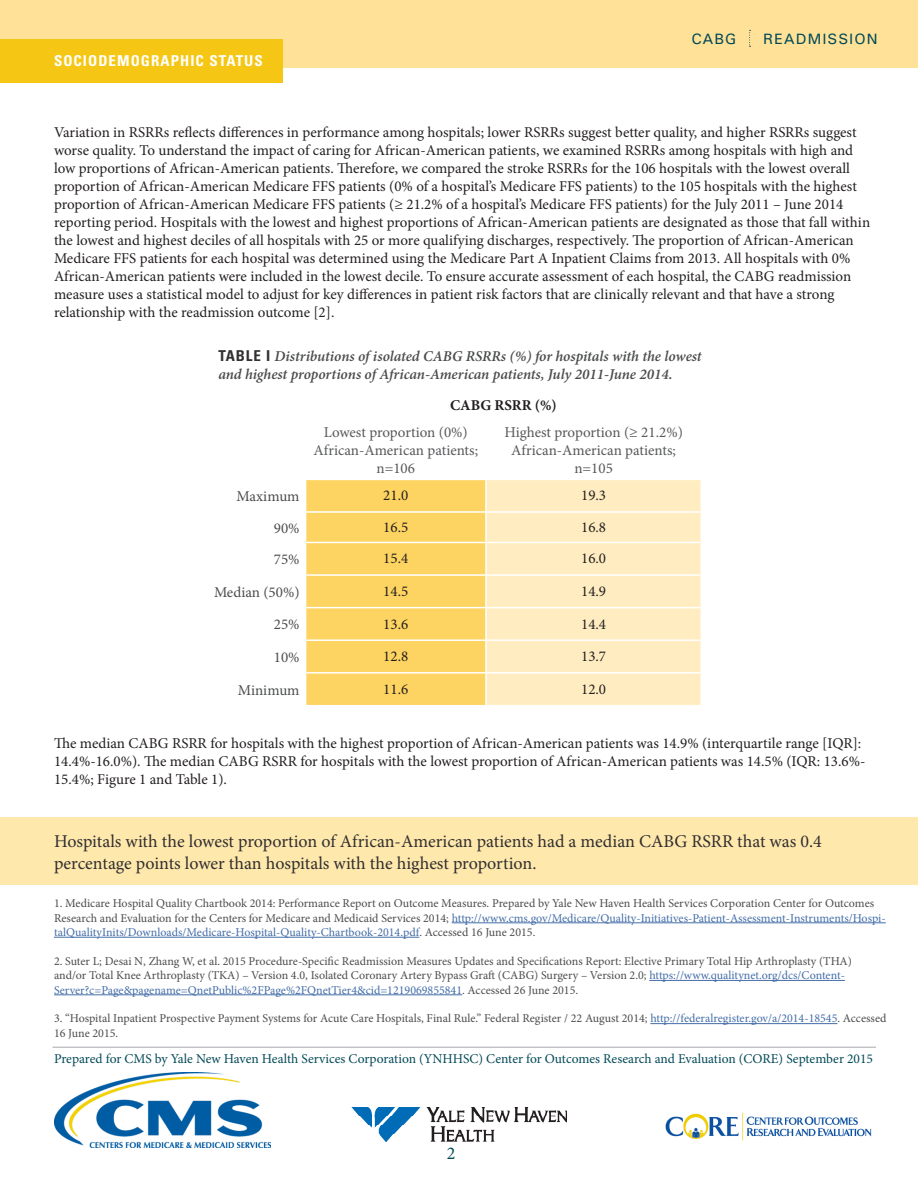
<style>
.page{position:relative;width:918px;height:1188px;background:#fff}
.page>*{position:absolute;margin:0;border:0;box-sizing:border-box;transform-origin:0 0}
.t1{font:18px/21.6px "Minion Pro";color:#312f30}
.t2{font:18px "Minion Pro";color:#034958}
.t3{font:15px/18px "Minion Pro";color:#231f20}
.t4{font:italic 600 15px/18px "Minion Pro";letter-spacing:-.005em;color:#4b4c4d}
.t5{font:15px "Minion Pro";color:#57585a}
.t6{font:15px "Minion Pro";color:#4b4c4d}
.t7{font:700 condensed 15px "Univers";letter-spacing:.07em;color:#fff}
.t8{font:15px "Univers";letter-spacing:.07em;color:#034958}
.t9{font:700 15px "Minion Pro";color:#231f20}
.t10{font:13.5px "Minion Pro";color:#034958}
.t11{font:12px/14.4px "Minion Pro";color:#4b4c4d}
.s1{font-family:"Univers";font-weight:700;font-style:normal;font-stretch:condensed;color:#312f30}
.s2{color:#436da8}
</style>
<div class="page">
<hr style="left:452px;top:923px;width:434px;height:1px;background:#436da8">
<hr style="left:54px;top:937px;width:365px;height:1px;background:#436da8">
<hr style="left:649px;top:980px;width:196px;height:1px;background:#436da8">
<hr style="left:54px;top:995px;width:408px;height:1px;background:#436da8">
<hr style="left:650px;top:1023px;width:187px;height:1px;background:#436da8">
<div style="left:0;top:0;width:918px;height:68px;background:#ffe297"></div>
<svg style="left:749px;top:30px;width:2px;height:17px"></svg>
<div style="left:0;top:818px;width:918px;height:67px;background:#ffe8ac"></div>
<hr style="left:52px;top:1047px;width:824px;height:1px;background:#a8a9ad">
<div style="left:0;top:39px;width:283px;height:43px;background:#f5c714"></div>
<div style="left:306px;top:479px;width:180px;height:33px;background:#fdd461"></div>
<div style="left:306px;top:512px;width:180px;height:30px;background:#fdd461"></div>
<div style="left:306px;top:542px;width:180px;height:33px;background:#fdd461"></div>
<div style="left:306px;top:575px;width:180px;height:33px;background:#fdd461"></div>
<div style="left:306px;top:608px;width:180px;height:32px;background:#fdd461"></div>
<div style="left:306px;top:640px;width:180px;height:33px;background:#fdd461"></div>
<div style="left:306px;top:673px;width:180px;height:33px;background:#fdd461"></div>
<div style="left:486px;top:479px;width:215px;height:33px;background:#ffedc1"></div>
<div style="left:486px;top:512px;width:215px;height:30px;background:#ffedc1"></div>
<div style="left:486px;top:542px;width:215px;height:33px;background:#ffedc1"></div>
<div style="left:486px;top:575px;width:215px;height:33px;background:#ffedc1"></div>
<div style="left:486px;top:608px;width:215px;height:32px;background:#ffedc1"></div>
<div style="left:486px;top:640px;width:215px;height:33px;background:#ffedc1"></div>
<div style="left:486px;top:673px;width:215px;height:33px;background:#ffedc1"></div>
<hr style="left:305px;top:479px;width:181px;height:1px;background:#fff">
<hr style="left:486px;top:479px;width:216px;height:1px;background:#fff">
<hr style="left:485px;top:480px;width:2px;height:31px;background:#fff">
<hr style="left:305px;top:511px;width:181px;height:2px;background:#fff">
<hr style="left:486px;top:511px;width:216px;height:2px;background:#fff">
<hr style="left:485px;top:513px;width:2px;height:29px;background:#fff">
<hr style="left:305px;top:542px;width:181px;height:1px;background:#fff">
<hr style="left:486px;top:542px;width:216px;height:1px;background:#fff">
<hr style="left:485px;top:543px;width:2px;height:31px;background:#fff">
<hr style="left:305px;top:574px;width:181px;height:2px;background:#fff">
<hr style="left:486px;top:574px;width:216px;height:2px;background:#fff">
<hr style="left:485px;top:576px;width:2px;height:31px;background:#fff">
<hr style="left:305px;top:607px;width:181px;height:1px;background:#fff">
<hr style="left:486px;top:607px;width:216px;height:1px;background:#fff">
<hr style="left:485px;top:608px;width:2px;height:31px;background:#fff">
<hr style="left:305px;top:639px;width:181px;height:2px;background:#fff">
<hr style="left:486px;top:639px;width:216px;height:2px;background:#fff">
<hr style="left:485px;top:641px;width:2px;height:31px;background:#fff">
<hr style="left:305px;top:672px;width:181px;height:2px;background:#fff">
<hr style="left:486px;top:672px;width:216px;height:2px;background:#fff">
<hr style="left:485px;top:674px;width:2px;height:31px;background:#fff">
<hr style="left:305px;top:705px;width:181px;height:1px;background:#fff">
<hr style="left:486px;top:705px;width:216px;height:1px;background:#fff">
<img style="left:54px;top:1073px;width:216px;height:75px">
<img style="left:665px;top:1112px;width:207px;height:29px">
<img style="left:351px;top:1107px;width:216px;height:35px">
<p class="t7" style="left:54px;top:51px;width:210px">SOCIODEMOGRAPHIC STATUS</p>
<p class="t8" style="left:692px;top:29px;width:46px">CABG</p>
<p class="t8" style="left:763px;top:29px;width:116px">READMISSION</p>
<p class="t3" style="left:54px;top:123px;width:818px">Variation in RSRRs reflects differences in performance among hospitals; lower RSRRs suggest better quality, and higher RSRRs suggest worse quality. To understand the impact of caring for African-American patients, we examined RSRRs among hospitals with high and low proportions of African-American patients. Therefore, we compared the stroke RSRRs for the 106 hospitals with the lowest overall proportion of African-American Medicare FFS patients (0% of a hospital’s Medicare FFS patients) to the 105 hospitals with the highest proportion of African-American Medicare FFS patients (≥ 21.2% of a hospital’s Medicare FFS patients) for the July 2011 – June 2014 reporting period. Hospitals with the lowest and highest proportions of African-American patients are designated as those that fall within the lowest and highest deciles of all hospitals with 25 or more qualifying discharges, respectively. The proportion of African-American Medicare FFS patients for each hospital was determined using the Medicare Part A Inpatient Claims from 2013. All hospitals with 0% African-American patients were included in the lowest decile. To ensure accurate assessment of each hospital, the CABG readmission measure uses a statistical model to adjust for key differences in patient risk factors that are clinically relevant and that have a strong relationship with the readmission outcome [2].</p>
<p class="t4" style="left:218px;top:347px;width:485px"><span class="s1">TABLE I</span> Distributions of isolated CABG RSRRs (%) for hospitals with the lowest and highest proportions of African-American patients, July 2011-June 2014.</p>
<p class="t9" style="left:450px;top:395px;width:108px">CABG RSRR (%)</p>
<p class="t5" style="left:324px;top:423px;width:145px">Lowest proportion (0%)</p>
<p class="t5" style="left:504px;top:423px;width:180px">Highest proportion (≥ 21.2%)</p>
<p class="t5" style="left:313px;top:441px;width:166px">African-American patients;</p>
<p class="t5" style="left:511px;top:441px;width:166px">African-American patients;</p>
<p class="t5" style="left:377px;top:459px;width:40px">n=106</p>
<p class="t5" style="left:574px;top:459px;width:40px">n=105</p>
<p class="t6" style="left:237px;top:486px;width:65px">Maximum</p>
<p class="t3" style="left:383px;top:487px;width:27px">21.0</p>
<p class="t3" style="left:581px;top:487px;width:27px">19.3</p>
<p class="t6" style="left:274px;top:518px;width:27px">90%</p>
<p class="t3" style="left:383px;top:518px;width:27px">16.5</p>
<p class="t3" style="left:581px;top:518px;width:27px">16.8</p>
<p class="t6" style="left:274px;top:549px;width:27px">75%</p>
<p class="t3" style="left:383px;top:550px;width:27px">15.4</p>
<p class="t3" style="left:581px;top:550px;width:27px">16.0</p>
<p class="t6" style="left:214px;top:582px;width:87px">Median (50%)</p>
<p class="t3" style="left:383px;top:582px;width:27px">14.5</p>
<p class="t3" style="left:581px;top:582px;width:27px">14.9</p>
<p class="t6" style="left:274px;top:615px;width:27px">25%</p>
<p class="t3" style="left:383px;top:615px;width:27px">13.6</p>
<p class="t3" style="left:581px;top:615px;width:27px">14.4</p>
<p class="t6" style="left:274px;top:647px;width:27px">10%</p>
<p class="t3" style="left:383px;top:647px;width:27px">12.8</p>
<p class="t3" style="left:581px;top:647px;width:27px">13.7</p>
<p class="t6" style="left:238px;top:680px;width:63px">Minimum</p>
<p class="t3" style="left:383px;top:680px;width:27px">11.6</p>
<p class="t3" style="left:581px;top:680px;width:27px">12.0</p>
<p class="t3" style="left:54px;top:735px;width:813px">The median CABG RSRR for hospitals with the highest proportion of African-American patients was 14.9% (interquartile range [IQR]:<br>14.4%-16.0%). The median CABG RSRR for hospitals with the lowest proportion of African-American patients was 14.5% (IQR: 13.6%-<br>15.4%; Figure 1 and Table 1).</p>
<p class="t1" style="left:54px;top:831px;width:769px">Hospitals with the lowest proportion of African-American patients had a median CABG RSRR that was 0.4 percentage points lower than hospitals with the highest proportion.</p>
<p class="t11" style="left:54px;top:896px;width:833px">1. Medicare Hospital Quality Chartbook 2014: Performance Report on Outcome Measures. Prepared by Yale New Haven Health Services Corporation Center for Outcomes<br>Research and Evaluation for the Centers for Medicare and Medicaid Services 2014; <span class="s2">http://www.cms.gov/Medicare/Quality-Initiatives-Patient-Assessment-Instruments/Hospi&shy;talQualityInits/Downloads/Medicare-Hospital-Quality-Chartbook-2014.pdf</span>. Accessed 16 June 2015.</p>
<p class="t11" style="left:54px;top:954px;width:799px">2. Suter L; Desai N, Zhang W, et al. 2015 Procedure-Specific Readmission Measures Updates and Specifications Report: Elective Primary Total Hip Arthroplasty (THA) and/or Total Knee Arthroplasty (TKA) – Version 4.0, Isolated Coronary Artery Bypass Graft (CABG) Surgery – Version 2.0; <span class="s2">https://www.qualitynet.org/dcs/Content-<br>Server?c=Page&amp;pagename=QnetPublic%2FPage%2FQnetTier4&amp;cid=1219069855841</span>. Accessed 26 June 2015.</p>
<p class="t11" style="left:54px;top:1011px;width:834px">3. “Hospital Inpatient Prospective Payment Systems for Acute Care Hospitals, Final Rule.” Federal Register / 22 August 2014; <span class="s2">http://federalregister.gov/a/2014-18545</span>. Accessed<br>16 June 2015.</p>
<p class="t10" style="left:54px;top:1049px;width:821px">Prepared for CMS by Yale New Haven Health Services Corporation (YNHHSC) Center for Outcomes Research and Evaluation (CORE) September 2015</p>
<p class="t2" style="left:447px;top:1141px;width:10px">2</p>
</div>
